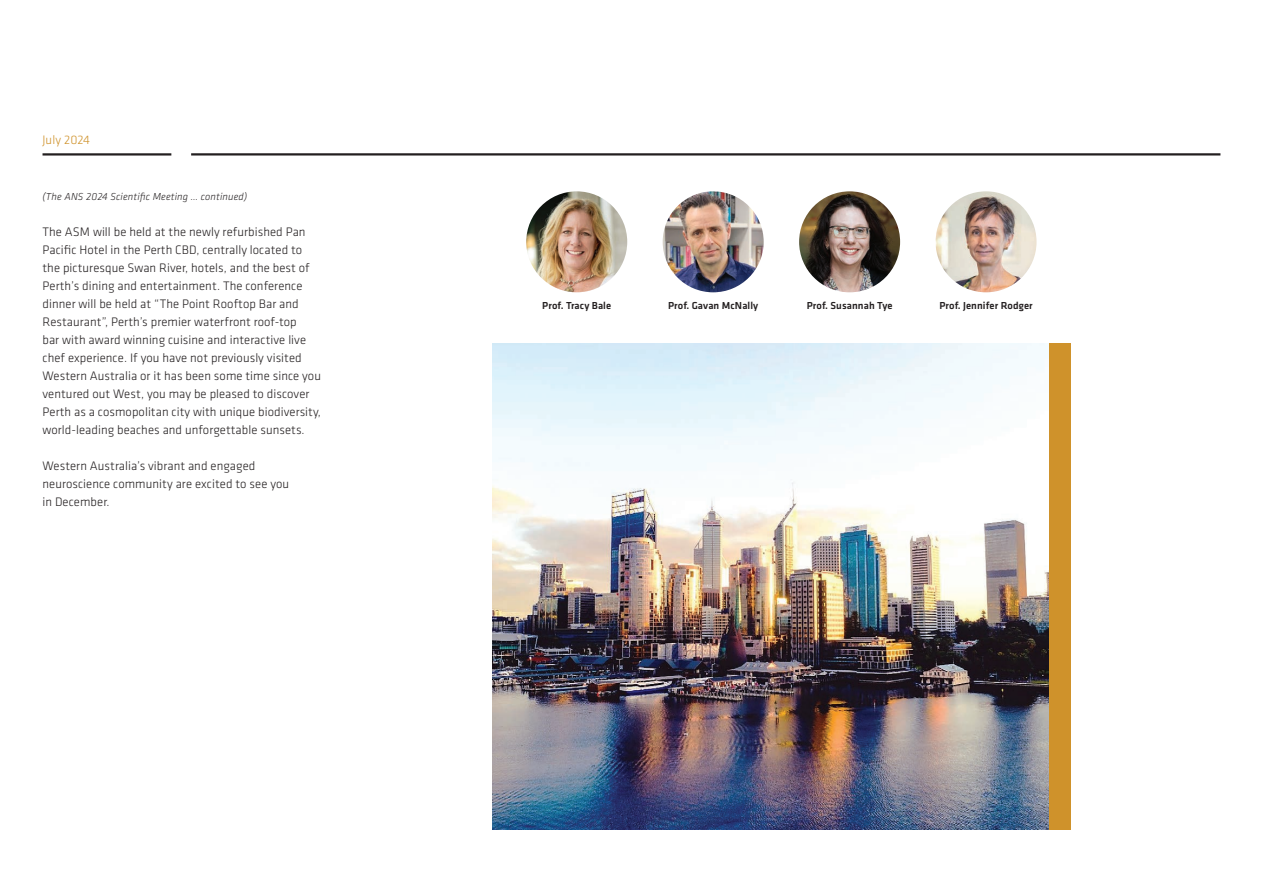
<style>
.page{position:relative;width:1263px;height:893px;background:#fff}
.page>*{position:absolute;margin:0;border:0;box-sizing:border-box;transform-origin:0 0}
.ANS_body{font:300 12.75px/18px "Klavika Basic";letter-spacing:.005em;color:#231f20}
.t1{font:300 12.75px "Klavika Basic";letter-spacing:.01em;color:#cf922b}
.ANS_caption{font:500 10.5px "Klavika Basic";letter-spacing:.01em;color:#231f20}
.ANS_body-2{font:italic 300 10.5px "Klavika Basic";letter-spacing:.015em;color:#231f20}
</style>
<div class="page">
<hr style="left:43px;top:153px;width:128px;height:3px;background:#231f20">
<hr style="left:191px;top:153px;width:1029px;height:3px;background:#231f20">
<img style="left:492px;top:343px;width:557px;height:486px">
<img style="left:799px;top:191px;width:101px;height:101px;border-radius:50px">
<img style="left:526px;top:191px;width:101px;height:101px;border-radius:50px">
<img style="left:663px;top:191px;width:101px;height:101px;border-radius:50px">
<img style="left:935px;top:191px;width:101px;height:101px;border-radius:50px">
<div style="left:1049px;top:343px;width:21px;height:486px;background:#cf922b"></div>
<p class="t1" style="left:43px;top:132px;width:49px">July 2024</p>
<p class="ANS_body-2" style="left:43px;top:191px;width:206px">(The ANS 2024 Scientific Meeting … continued)</p>
<p class="ANS_body" style="left:43px;top:223px;width:280px">The ASM will be held at the newly refurbished Pan Pacific Hotel in the Perth CBD, centrally located to the picturesque Swan River, hotels, and the best of Perth’s dining and entertainment. The conference dinner will be held at “The Point Rooftop Bar and Restaurant”, Perth’s premier waterfront roof-top<br>bar with award winning cuisine and interactive live chef experience. If you have not previously visited Western Australia or it has been some time since you ventured out West, you may be pleased to discover Perth as a cosmopolitan city with unique biodiversity, world-leading beaches and unforgettable sunsets.</p>
<p class="ANS_body" style="left:43px;top:457px;width:248px">Western Australia’s vibrant and engaged neuroscience community are excited to see you in December.</p>
<p class="ANS_caption" style="left:542px;top:299px;width:70px">Prof. Tracy Bale</p>
<p class="ANS_caption" style="left:668px;top:299px;width:92px">Prof. Gavan McNally</p>
<p class="ANS_caption" style="left:807px;top:299px;width:87px">Prof. Susannah Tye</p>
<p class="ANS_caption" style="left:939px;top:299px;width:95px">Prof. Jennifer Rodger</p>
</div>
